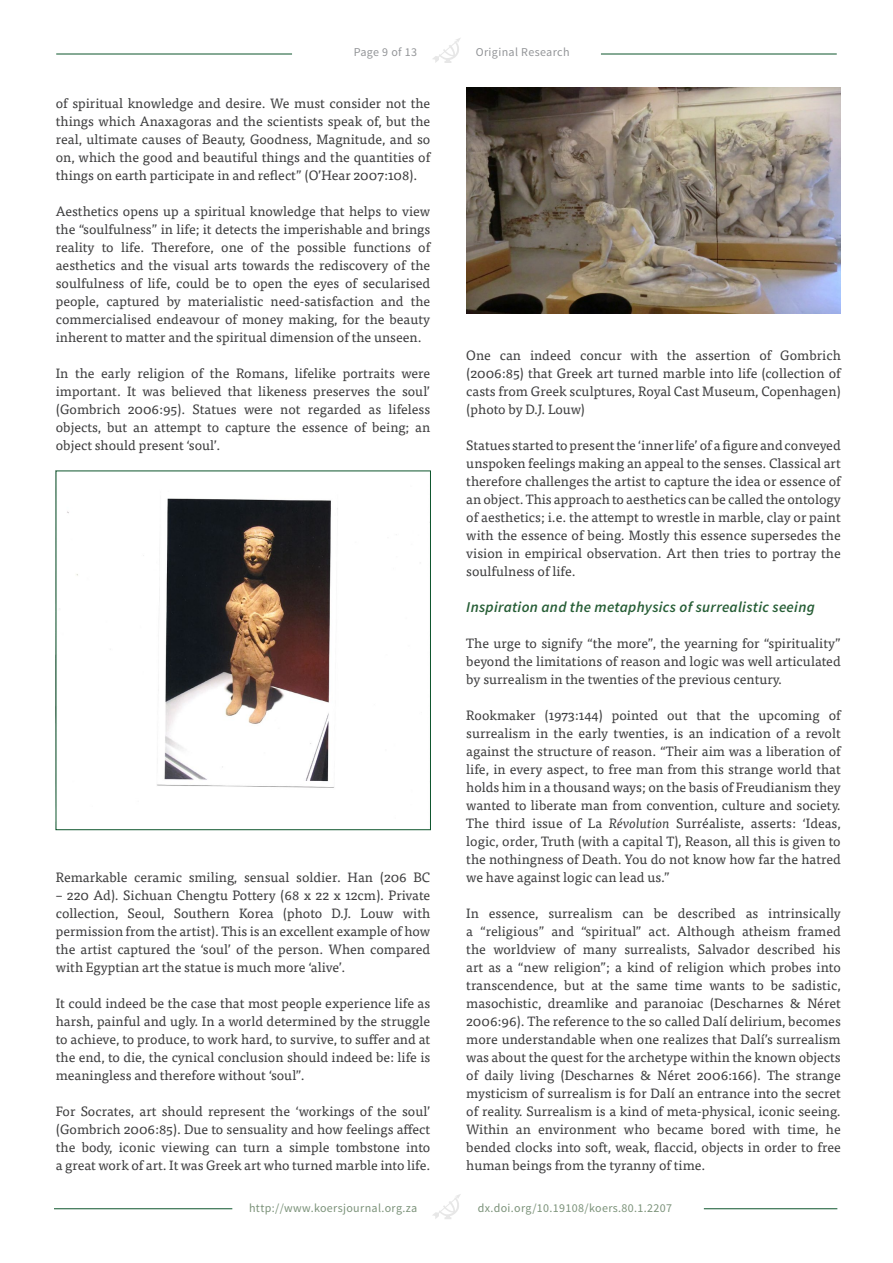
<style>
.page{position:relative;width:893px;height:1263px;background:#fff}
.page>*{position:absolute;margin:0;border:0;box-sizing:border-box;transform-origin:0 0}
.Sub__sub_header{font:italic 600 15px "Source Sans Pro";letter-spacing:.02em;color:#275e36}
.Normal_Text{font:13.5px/18px "Tisa Pro";color:#3e3e3f;text-align:justify}
.t1{font:12px "Source Sans Pro";letter-spacing:.03em;color:#7b9279}
.t2{font:12px "Source Sans Pro";letter-spacing:.03em;color:#939598}
.s1{font-style:italic}
</style>
<div class="page">
<hr style="left:54px;top:1208px;width:178px;height:1px;background:#0d552c">
<svg style="left:433px;top:38px;width:28px;height:25px"></svg>
<svg style="left:432px;top:1194px;width:29px;height:25px"></svg>
<hr style="left:601px;top:54px;width:236px;height:1px;background:#0d552c">
<hr style="left:56px;top:54px;width:236px;height:1px;background:#0d552c">
<hr style="left:704px;top:1208px;width:133px;height:1px;background:#0d552c">
<img style="left:67px;top:498px;width:271px;height:290px">
<div style="left:56px;top:471px;width:375px;height:359px;border:1px solid #0d552c"></div>
<img style="left:466px;top:87px;width:375px;height:227px">
<p class="t2" style="left:354px;top:44px;width:65px">Page 9 of 13</p>
<p class="Normal_Text" style="left:56px;top:93px;width:376px">of spiritual knowledge and desire. We must consider not the things which Anaxagoras and the scientists speak of, but the real, ultimate causes of Beauty, Goodness, Magnitude, and so on, which the good and beautiful things and the quantities of things on earth participate in and reflect” (O’Hear 2007:108).</p>
<p class="Normal_Text" style="left:56px;top:201px;width:376px">Aesthetics opens up a spiritual knowledge that helps to view the “soulfulness” in life; it detects the imperishable and brings reality to life. Therefore, one of the possible functions of aesthetics and the visual arts towards the rediscovery of the soulfulness of life, could be to open the eyes of secularised people, captured by materialistic need-satisfaction and the commercialised endeavour of money making, for the beauty inherent to matter and the spiritual dimension of the unseen.</p>
<p class="Normal_Text" style="left:56px;top:363px;width:376px">In the early religion of the Romans, lifelike portraits were important. It was believed that likeness preserves the soul’ (Gombrich 2006:95). Statues were not regarded as lifeless objects, but an attempt to capture the essence of being; an object should present ‘soul’.</p>
<p class="Normal_Text" style="left:56px;top:867px;width:376px">Remarkable ceramic smiling, sensual soldier. Han (206 BC</p>
<p class="Normal_Text" style="left:56px;top:885px;width:376px">– 220 Ad). Sichuan Chengtu Pottery (68 x 22 x 12cm). Private collection, Seoul, Southern Korea (photo D.J. Louw with permission from the artist). This is an excellent example of how the artist captured the ‘soul’ of the person. When compared with Egyptian art the statue is much more ‘alive’.</p>
<p class="Normal_Text" style="left:56px;top:993px;width:376px">It could indeed be the case that most people experience life as harsh, painful and ugly. In a world determined by the struggle to achieve, to produce, to work hard, to survive, to suffer and at the end, to die, the cynical conclusion should indeed be: life is meaningless and therefore without ‘soul”.</p>
<p class="Normal_Text" style="left:56px;top:1101px;width:376px">For Socrates, art should represent the ‘workings of the soul’ (Gombrich 2006:85). Due to sensuality and how feelings affect the body, iconic viewing can turn a simple tombstone into a great work of art. It was Greek art who turned marble into life.</p>
<p class="t1" style="left:249px;top:1201px;width:170px">http://www.koersjournal.org.za</p>
<p class="t2" style="left:476px;top:44px;width:95px">Original Research</p>
<p class="Normal_Text" style="left:466px;top:345px;width:376px">One can indeed concur with the assertion of Gombrich (2006:85) that Greek art turned marble into life (collection of casts from Greek sculptures, Royal Cast Museum, Copenhagen) (photo by D.J. Louw)</p>
<p class="Normal_Text" style="left:466px;top:435px;width:376px">Statues started to present the ‘inner life’ of a figure and conveyed unspoken feelings making an appeal to the senses. Classical art therefore challenges the artist to capture the idea or essence of an object. This approach to aesthetics can be called the ontology of aesthetics; i.e. the attempt to wrestle in marble, clay or paint with the essence of being. Mostly this essence supersedes the vision in empirical observation. Art then tries to portray the soulfulness of life.</p>
<p class="Sub__sub_header" style="left:466px;top:598px;width:350px">Inspiration and the metaphysics of surrealistic seeing</p>
<p class="Normal_Text" style="left:466px;top:633px;width:376px">The urge to signify “the more”, the yearning for “spirituality” beyond the limitations of reason and logic was well articulated by surrealism in the twenties of the previous century.</p>
<p class="Normal_Text" style="left:466px;top:705px;width:376px">Rookmaker (1973:144) pointed out that the upcoming of surrealism in the early twenties, is an indication of a revolt against the structure of reason. “Their aim was a liberation of life, in every aspect, to free man from this strange world that holds him in a thousand ways; on the basis of Freudianism they wanted to liberate man from convention, culture and society.<br>The third issue of La <span class="s1">Révolution</span> Surréaliste, asserts: ‘Ideas, logic, order, Truth (with a capital T), Reason, all this is given to the nothingness of Death. You do not know how far the hatred we have against logic can lead us.”</p>
<p class="Normal_Text" style="left:466px;top:903px;width:376px">In essence, surrealism can be described as intrinsically a “religious” and “spiritual” act. Although atheism framed the worldview of many surrealists, Salvador described his art as a “new religion”; a kind of religion which probes into transcendence, but at the same time wants to be sadistic, masochistic, dreamlike and paranoiac (Descharnes &amp; Néret 2006:96). The reference to the so called Dalí delirium, becomes more understandable when one realizes that Dalí’s surrealism was about the quest for the archetype within the known objects of daily living (Descharnes &amp; Néret 2006:166). The strange mysticism of surrealism is for Dalí an entrance into the secret of reality. Surrealism is a kind of meta-physical, iconic seeing.<br>Within an environment who became bored with time, he bended clocks into soft, weak, flaccid, objects in order to free human beings from the tyranny of time.</p>
<p class="t1" style="left:478px;top:1201px;width:196px">dx.doi.org/10.19108/koers.80.1.2207</p>
</div>
